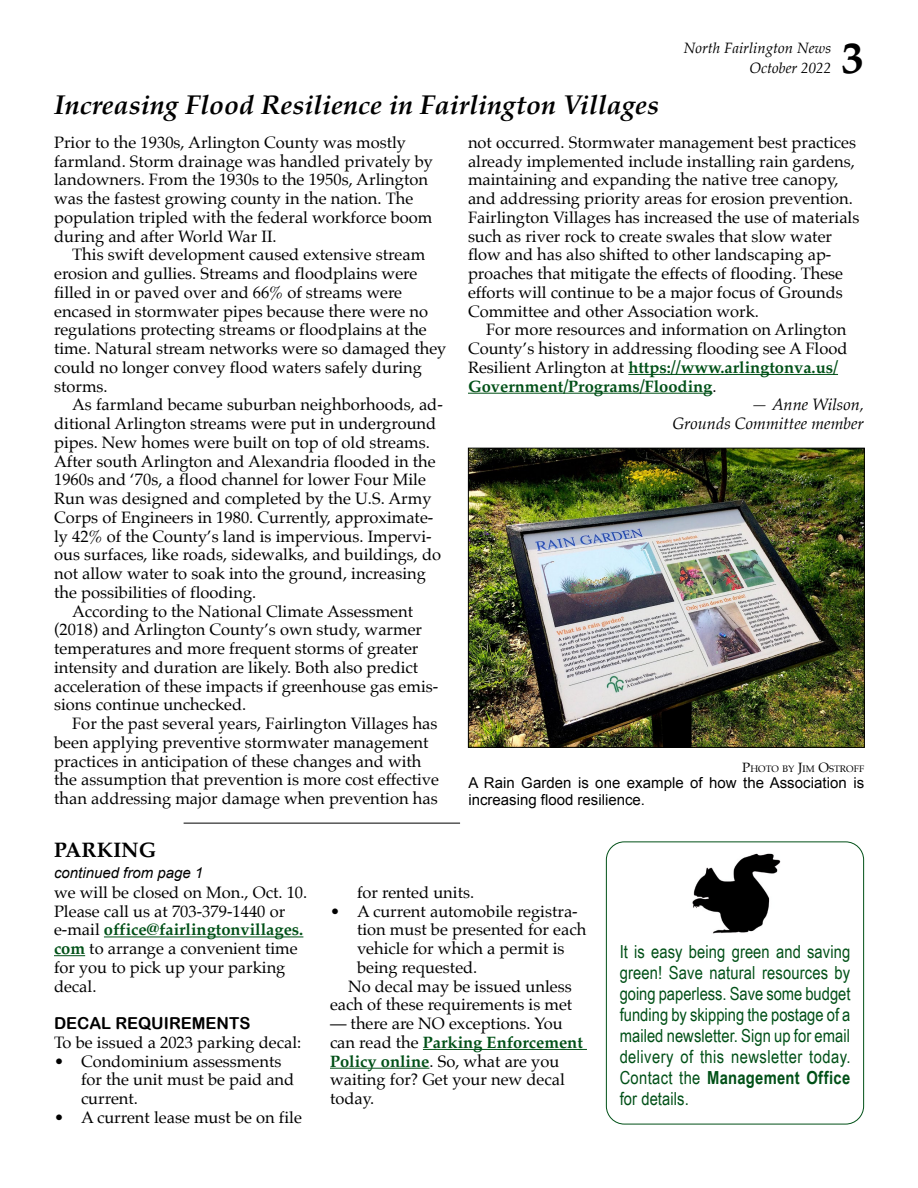
<style>
.page{position:relative;width:918px;height:1188px;background:#fff}
.page>*{position:absolute;margin:0;border:0;box-sizing:border-box;transform-origin:0 0}
.t1{font:700 45px "Palatino";color:#000}
.Headline-2nd_story_i{font:italic 700 27px "Palatino";color:#000}
.jump_hed{font:700 21px "Palatino";color:#000}
.ad_text{font:18px/21px "Arial Narrow";letter-spacing:.025em;color:#005017;text-align:justify}
.body_text{font:16.5px/18.8px "Palatino";color:#000}
.body_text-first_para{font:16.5px/18.8px "Palatino";color:#000}
.byline{font:italic 16.5px "Palatino";color:#000}
.subhed_feature{font:16.5px "Arial Rounded MT Bold";color:#000}
.cutline{font:15px/16.5px "Arial";letter-spacing:.005em;color:#000}
.t2{font:italic 15px "Palatino";color:#000}
.jump_continued{font:italic 15px "Arial";color:#000}
.photo_credit_line{font:9.45px "Palatino";letter-spacing:.005em;color:#000}
.s1{font-weight:700;color:#005017}
.s2{font-size:13.5px}
.s3{font-weight:700}
</style>
<div class="page">
<hr style="left:628px;top:374px;width:210px;height:1px;background:#005017">
<hr style="left:468px;top:393px;width:244px;height:1px;background:#005017">
<hr style="left:104px;top:936px;width:199px;height:1px;background:#005017">
<hr style="left:54px;top:955px;width:31px;height:1px;background:#005017">
<hr style="left:423px;top:1049px;width:164px;height:1px;background:#005017">
<hr style="left:330px;top:1068px;width:99px;height:1px;background:#005017">
<img style="left:470px;top:450px;width:393px;height:296px">
<div style="left:468px;top:448px;width:397px;height:300px;border:1px solid #000"></div>
<hr style="left:184px;top:823px;width:276px;height:1px;background:#000">
<img style="left:692px;top:853px;width:89px;height:81px">
<div style="left:606px;top:842px;width:258px;height:282px;border:1px solid #005017;border-radius:18px"></div>
<p class="t2" style="left:684px;top:35px;width:149px">North Fairlington News</p>
<p class="t2" style="left:749px;top:55px;width:83px">October 2022</p>
<h1 class="t1" style="left:842px;top:19px;width:24px">3</h1>
<p class="Headline-2nd_story_i" style="left:54px;top:82px;width:606px">Increasing Flood Resilience in Fairlington Villages</p>
<p class="body_text" style="left:468px;top:133px;width:393px">not occurred. Stormwater management best practices already implemented include installing rain gardens, maintaining and expanding the native tree canopy, and addressing priority areas for erosion prevention.<br>Fairlington Villages has increased the use of materials such as river rock to create swales that slow water flow and has also shifted to other landscaping ap&shy;proaches that mitigate the effects of flooding. These efforts will continue to be a major focus of Grounds Committee and other Association work.</p>
<p class="body_text" style="left:468px;top:320px;width:381px;text-indent:18px">For more resources and information on Arlington County’s history in addressing flooding see A Flood Resilient Arlington at <span class="s1">https://www.arlingtonva.us/ Government/Programs/Flooding</span>.</p>
<p class="byline" style="left:751px;top:391px;width:114px">— Anne Wilson,</p>
<p class="byline" style="left:672px;top:409px;width:193px">Grounds Committee member</p>
<p class="body_text-first_para" style="left:54px;top:133px;width:380px">Prior to the 1930s, Arlington County was mostly farmland. Storm drainage was handled privately by landowners. From the 1930s to the 1950s, Arlington was the fastest growing county in the nation. The population tripled with the federal workforce boom during and after World War II.</p>
<p class="body_text" style="left:54px;top:245px;width:394px;text-indent:18px">This swift development caused extensive stream erosion and gullies. Streams and floodplains were filled in or paved over and 66% of streams were encased in stormwater pipes because there were no regulations protecting streams or floodplains at the time. Natural stream networks were so damaged they could no longer convey flood waters safely during storms.</p>
<p class="body_text" style="left:54px;top:395px;width:390px;text-indent:18px">As farmland became suburban neighborhoods, ad&shy;ditional Arlington streams were put in underground pipes. New homes were built on top of old streams.<br>After south Arlington and Alexandria flooded in the 1960s and ‘70s, a flood channel for lower Four Mile Run was designed and completed by the U.S. Army Corps of Engineers in 1980. Currently, approximate&shy;ly 42% of the County’s land is impervious. Impervi&shy;ous surfaces, like roads, sidewalks, and buildings, do not allow water to soak into the ground, increasing the possibilities of flooding.</p>
<p class="body_text" style="left:54px;top:601px;width:386px;text-indent:18px">According to the National Climate Assessment (2018) and Arlington County’s own study, warmer temperatures and more frequent storms of greater intensity and duration are likely. Both also predict acceleration of these impacts if greenhouse gas emis&shy;sions continue unchecked.</p>
<p class="body_text" style="left:54px;top:714px;width:386px;text-indent:18px">For the past several years, Fairlington Villages has been applying preventive stormwater management practices in anticipation of these changes and with the assumption that prevention is more cost effective than addressing major damage when prevention has</p>
<p class="photo_credit_line" style="left:742px;top:760px;width:124px"><span class="s2">P</span>HOTO BY <span class="s2">J</span>IM <span class="s2">O</span>STROFF</p>
<p class="cutline" style="left:468px;top:775px;width:397px">A Rain Garden is one example of how the Association is increasing flood resilience.</p>
<p class="jump_hed" style="left:54px;top:832px;width:104px">PARKING</p>
<p class="jump_continued" style="left:54px;top:863px;width:151px">continued from page 1</p>
<p class="body_text" style="left:54px;top:883px;width:255px">we will be closed on Mon., Oct. 10.<br>Please call us at 703-379-1440 or e-mail <span class="s1">office@fairlingtonvillages. com</span> to arrange a convenient time for you to pick up your parking decal.</p>
<p class="subhed_feature" style="left:54px;top:1013px;width:198px">DECAL REQUIREMENTS</p>
<p class="body_text-first_para" style="left:54px;top:1033px;width:249px">To be issued a 2023 parking decal:</p>
<p class="body_text" style="left:81px;top:1051px;width:215px;text-indent:-27px">• Condominium assessments for the unit must be paid and current.</p>
<p class="body_text" style="left:54px;top:1108px;width:249px">• A current lease must be on file</p>
<p class="body_text" style="left:357px;top:883px;width:119px">for rented units.</p>
<p class="body_text" style="left:357px;top:901px;width:231px;text-indent:-27px">• A current automobile registra&shy;tion must be presented for each vehicle for which a permit is being requested.</p>
<p class="body_text" style="left:330px;top:976px;width:244px;text-align:right">No decal may be issued unless each of these requirements is met</p>
<p class="body_text" style="left:330px;top:1014px;width:254px">— there are NO exceptions. You can read the <span class="s1">Parking Enforcement<br>Policy online</span>. So, what are you waiting for? Get your new decal today.</p>
<p class="ad_text" style="left:620px;top:940px;width:232px">It is easy being green and saving green! Save natural resources by going paperless. Save some budget funding by skipping the postage of a mailed newsletter. Sign up for email delivery of this newsletter today.<br>Contact the <span class="s3">Management Office </span>for details.</p>
</div>
